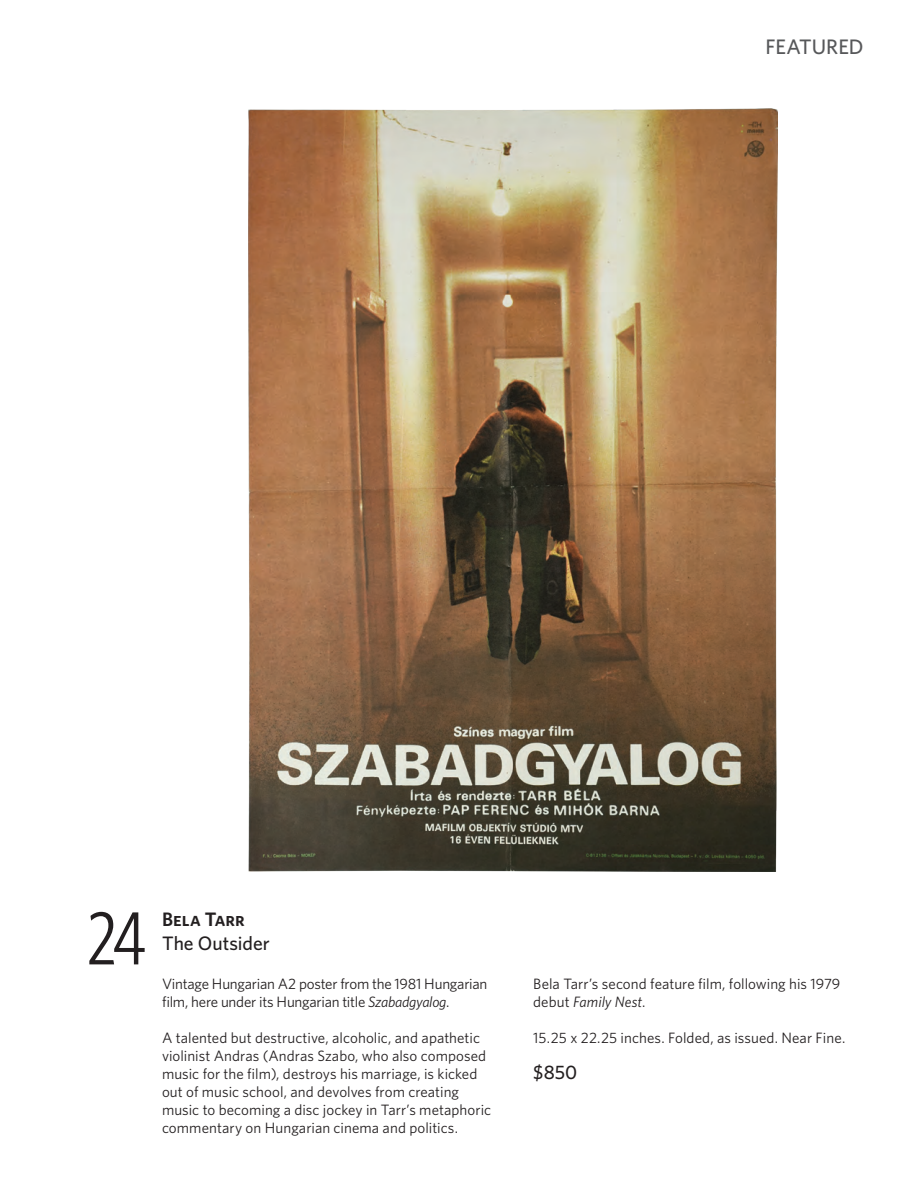
<style>
.page{position:relative;width:918px;height:1188px;background:#fff}
.page>*{position:absolute;margin:0;border:0;box-sizing:border-box;transform-origin:0 0}
.numbers{font:condensed 75px "Whitney HTF";color:#231f20}
.t1{font:500 21px "Whitney HTF";letter-spacing:.005em;color:#57585a}
.price{font:500 19.5px "Whitney HTF";color:#231f20}
.author{font:19.5px "Whitney HTF Semi Bold SC";color:#231f20}
.body_copy{font:15px/18px "Whitney HTF";color:#231f20}
.s1{font-style:italic}
</style>
<div class="page">
<img style="left:248px;top:108px;width:530px;height:764px">
<p class="t1" style="left:766px;top:34px;width:100px">FEATURED</p>
<p class="numbers" style="left:87px;top:896px;width:60px">24</p>
<p class="author" style="left:162px;top:908px;width:84px">Bela Tarr</p>
<p class="price" style="left:162px;top:931px;width:109px">The Outsider</p>
<p class="body_copy" style="left:162px;top:974px;width:327px">Vintage Hungarian A2 poster from the 1981 Hungarian film, here under its Hungarian title <span class="s1">Szabadgyalog</span>.</p>
<p class="body_copy" style="left:162px;top:1028px;width:331px">A talented but destructive, alcoholic, and apathetic violinist Andras (Andras Szabo, who also composed music for the film), destroys his marriage, is kicked out of music school, and devolves from creating music to becoming a disc jockey in Tarr’s metaphoric commentary on Hungarian cinema and politics.</p>
<p class="body_copy" style="left:533px;top:974px;width:309px">Bela Tarr’s second feature film, following his 1979 debut <span class="s1">Family Nest</span>.</p>
<p class="body_copy" style="left:533px;top:1028px;width:314px">15.25 x 22.25 inches. Folded, as issued. Near Fine.</p>
<p class="price" style="left:533px;top:1060px;width:46px">$850</p>
</div>
